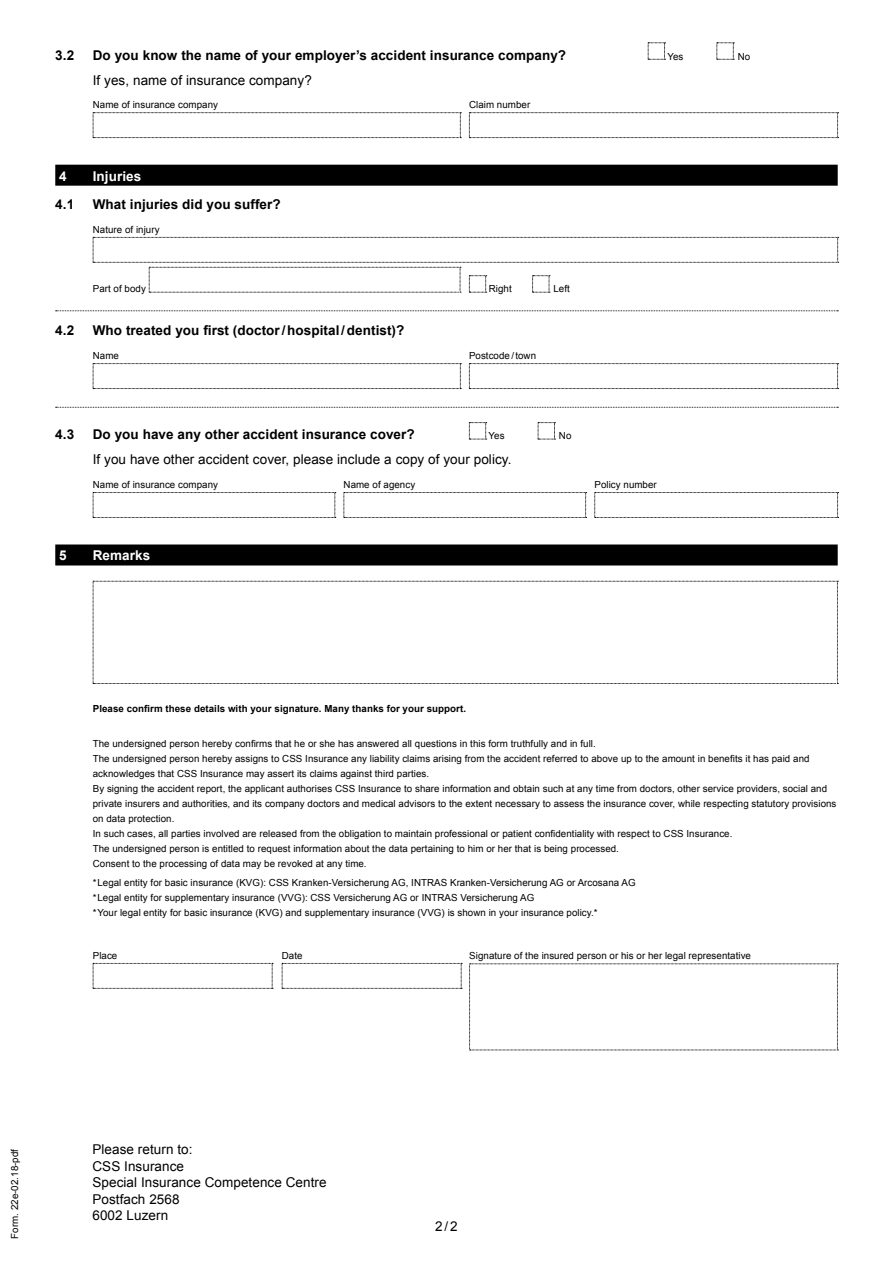
<style>
.page{position:relative;width:893px;height:1263px;background:#fff}
.page>*{position:absolute;margin:0;border:0;box-sizing:border-box;transform-origin:0 0}
.t1{font:700 13.5px "Arial";letter-spacing:.005em;color:#000}
.t2{font:13.5px/16.5px "Arial";letter-spacing:.005em;color:#000}
.t3{font:700 13.5px "Arial";letter-spacing:.005em;color:#fff}
.t4{font:9.75px/15px "Arial";letter-spacing:.005em;color:#000}
.t5{font:700 9.75px "Arial";letter-spacing:.005em;color:#000}
</style>
<div class="page">
<div style="left:55px;top:165px;width:783px;height:21px;background:#000"></div>
<svg style="left:56px;top:310px;width:782px;height:1px"></svg>
<svg style="left:56px;top:407px;width:782px;height:1px"></svg>
<div style="left:55px;top:544px;width:783px;height:21px;background:#000"></div>
<svg style="left:648px;top:43px;width:17px;height:17px"></svg>
<svg style="left:717px;top:43px;width:17px;height:17px"></svg>
<svg style="left:93px;top:112px;width:368px;height:26px"></svg>
<svg style="left:469px;top:112px;width:370px;height:26px"></svg>
<svg style="left:93px;top:237px;width:746px;height:56px"></svg>
<svg style="left:93px;top:363px;width:368px;height:26px"></svg>
<svg style="left:469px;top:363px;width:370px;height:26px"></svg>
<svg style="left:469px;top:422px;width:18px;height:18px"></svg>
<svg style="left:538px;top:422px;width:17px;height:18px"></svg>
<svg style="left:93px;top:492px;width:243px;height:26px"></svg>
<svg style="left:344px;top:492px;width:243px;height:26px"></svg>
<svg style="left:594px;top:492px;width:245px;height:26px"></svg>
<svg style="left:93px;top:581px;width:745px;height:103px"></svg>
<svg style="left:93px;top:963px;width:180px;height:26px"></svg>
<svg style="left:282px;top:963px;width:180px;height:26px"></svg>
<svg style="left:469px;top:963px;width:369px;height:88px"></svg>
<h1 class="t1" style="left:55px;top:46px;width:20px">3.2</h1>
<h1 class="t1" style="left:93px;top:46px;width:475px">Do you know the name of your employer’s accident insurance company?</h1>
<p class="t4" style="left:667px;top:49px;width:18px">Yes</p>
<p class="t4" style="left:738px;top:49px;width:14px">No</p>
<h1 class="t2" style="left:93px;top:72px;width:221px">If yes, name of insurance company?</h1>
<p class="t4" style="left:93px;top:97px;width:127px">Name of insurance company</p>
<p class="t4" style="left:469px;top:97px;width:63px">Claim number</p>
<h1 class="t3" style="left:59px;top:167px;width:9px">4</h1>
<h1 class="t3" style="left:93px;top:167px;width:50px">Injuries</h1>
<h1 class="t1" style="left:55px;top:195px;width:20px">4.1</h1>
<h1 class="t1" style="left:93px;top:195px;width:189px">What injuries did you suffer?</h1>
<p class="t4" style="left:93px;top:222px;width:68px">Nature of injury</p>
<p class="t4" style="left:93px;top:282px;width:55px">Part of body</p>
<p class="t4" style="left:489px;top:282px;width:24px">Right</p>
<p class="t4" style="left:553px;top:282px;width:18px">Left</p>
<h1 class="t1" style="left:55px;top:322px;width:20px">4.2</h1>
<h1 class="t1" style="left:93px;top:322px;width:313px">Who treated you first (doctor/hospital/dentist)?</h1>
<p class="t4" style="left:93px;top:348px;width:28px">Name</p>
<p class="t4" style="left:469px;top:348px;width:69px">Postcode/town</p>
<h1 class="t1" style="left:55px;top:426px;width:20px">4.3</h1>
<h1 class="t1" style="left:93px;top:426px;width:323px">Do you have any other accident insurance cover?</h1>
<p class="t4" style="left:489px;top:428px;width:18px">Yes</p>
<p class="t4" style="left:559px;top:428px;width:14px">No</p>
<h1 class="t2" style="left:93px;top:451px;width:420px">If you have other accident cover, please include a copy of your policy.</h1>
<p class="t4" style="left:93px;top:477px;width:127px">Name of insurance company</p>
<p class="t4" style="left:344px;top:477px;width:73px">Name of agency</p>
<p class="t4" style="left:594px;top:477px;width:64px">Policy number</p>
<h1 class="t3" style="left:59px;top:547px;width:9px">5</h1>
<h1 class="t3" style="left:93px;top:547px;width:59px">Remarks</h1>
<p class="t5" style="left:93px;top:702px;width:375px">Please confirm these details with your signature. Many thanks for your support.</p>
<p class="t4" style="left:93px;top:736px;width:745px">The undersigned person hereby confirms that he or she has answered all questions in this form truthfully and in full.<br>The undersigned person hereby assigns to CSS Insurance any liability claims arising from the accident referred to above up to the amount in benefits it has paid and acknowledges that CSS Insurance may assert its claims against third parties.<br>By signing the accident report, the applicant authorises CSS Insurance to share information and obtain such at any time from doctors, other service providers, social and private insurers and authorities, and its company doctors and medical advisors to the extent necessary to assess the insurance cover, while respecting statutory provisions on data protection.<br>In such cases, all parties involved are released from the obligation to maintain professional or patient confidentiality with respect to CSS Insurance.<br>The undersigned person is entitled to request information about the data pertaining to him or her that is being processed.<br>Consent to the processing of data may be revoked at any time.</p>
<p class="t4" style="left:93px;top:875px;width:544px">*Legal entity for basic insurance (KVG): CSS Kranken-Versicherung AG, INTRAS Kranken-Versicherung AG or Arcosana AG *Legal entity for supplementary insurance (VVG): CSS Versicherung AG or INTRAS Versicherung AG<br>*Your legal entity for basic insurance (KVG) and supplementary insurance (VVG) is shown in your insurance policy.*</p>
<p class="t4" style="left:93px;top:948px;width:26px">Place</p>
<p class="t4" style="left:282px;top:948px;width:22px">Date</p>
<p class="t4" style="left:469px;top:948px;width:283px">Signature of the insured person or his or her legal representative</p>
<p class="t4" style="left:7px;top:1239px;width:92px;rotate:-90deg">Form. 22e-02.18-pdf</p>
<h1 class="t2" style="left:92px;top:1141px;width:236px">Please return to:<br>CSS Insurance<br>Special Insurance Competence Centre<br>Postfach 2568<br>6002 Luzern</h1>
<h1 class="t2" style="left:435px;top:1218px;width:24px">2/2</h1>
</div>
